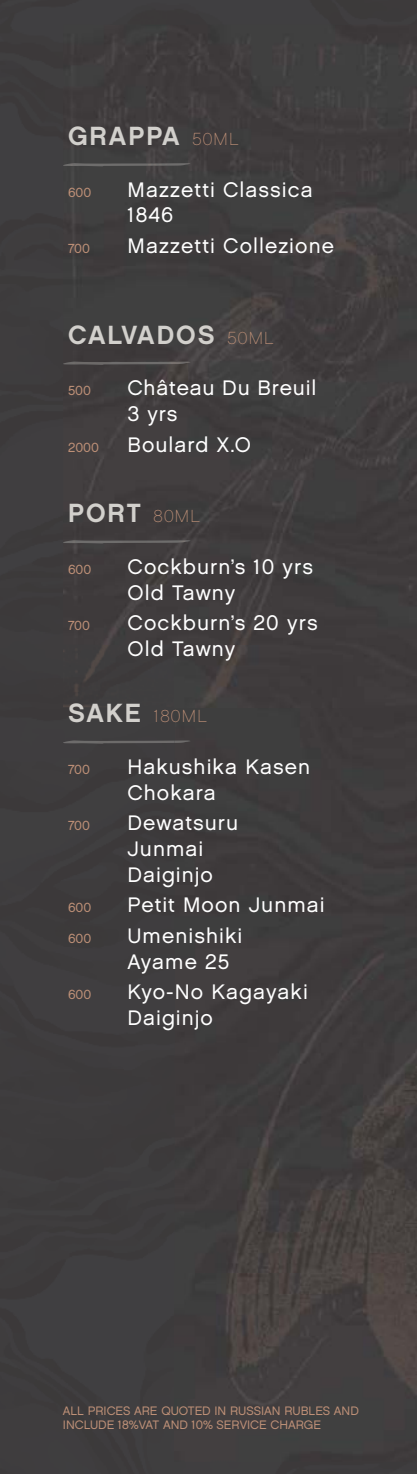
<style>
.page{position:relative;width:417px;height:1474px;background:#fff}
.page>*{position:absolute;margin:0;border:0;box-sizing:border-box;transform-origin:0 0}
.t1{font:26.25px "Chalet New York Nineteen Sixty";letter-spacing:.075em;color:#d2d0cc}
.t2{font:21px/25.7px "Chalet London Nineteen Sixty";letter-spacing:.05em;color:#fff}
.t3{font:17.5px "Chalet Paris Nineteen Sixty";letter-spacing:.075em;color:#be9077}
.t4{font:13.12px "Chalet London Nineteen Sixty";color:#be9077}
.t5{font:12.25px/14px "Chalet London Nineteen Sixty";color:#be9077}
.s1{font-family:"Chalet Paris Nineteen Sixty";font-size:17.5px;color:#be9077}
.s2{font-family:"Chalet New York Nineteen Sixty";font-size:26.25px;color:#d2d0cc}
</style>
<div class="page">
<div style="left:0;top:0;width:417px;height:1473px;background:#3e3d3e"></div>
<img style="left:175px;top:645px;width:242px;height:816px">
<div style="left:63px;top:25px;width:354px;height:620px;background:#403d3e"></div>
<div style="left:63px;top:645px;width:118px;height:62px;background:#3f3d3e"></div>
<img style="left:63px;top:163px;width:127px;height:3px">
<img style="left:63px;top:361px;width:127px;height:4px">
<img style="left:63px;top:540px;width:127px;height:3px">
<img style="left:63px;top:740px;width:127px;height:3px">
<p class="t1" style="left:68px;top:119px;width:172px">GRAPPA <span class="s1">50ML</span></p>
<p class="t4" style="left:68px;top:184px;width:25px">600</p>
<p class="t2" style="left:127px;top:176px;width:186px">Mazzetti Classica<br>1846</p>
<p class="t4" style="left:68px;top:240px;width:24px">700</p>
<p class="t2" style="left:127px;top:233px;width:208px">Mazzetti Collezione</p>
<p class="t1" style="left:68px;top:318px;width:207px">CALVADOS <span class="s1">50ML</span></p>
<p class="t4" style="left:68px;top:382px;width:24px">500</p>
<p class="t2" style="left:127px;top:375px;width:190px">Château Du Breuil<br>3 yrs</p>
<p class="t4" style="left:68px;top:439px;width:32px">2000</p>
<p class="t2" style="left:127px;top:431px;width:125px">Boulard X.O</p>
<p class="t1" style="left:68px;top:496px;width:133px">PORT <span class="s1">80ML</span></p>
<p class="t4" style="left:68px;top:561px;width:25px">600</p>
<p class="t2" style="left:127px;top:553px;width:187px">Cockburn’s 10 yrs<br>Old Tawny</p>
<p class="t4" style="left:68px;top:617px;width:24px">700</p>
<p class="t2" style="left:127px;top:610px;width:191px">Cockburn’s 20 yrs<br>Old Tawny</p>
<p class="t3" style="left:68px;top:706px;width:140px"><span class="s2">SAKE</span> 180ML</p>
<p class="t4" style="left:68px;top:761px;width:24px">700</p>
<p class="t2" style="left:127px;top:753px;width:184px">Hakushika Kasen<br>Chokara</p>
<p class="t4" style="left:68px;top:817px;width:24px">700</p>
<p class="t2" style="left:127px;top:810px;width:112px">Dewatsuru<br>Junmai<br>Daiginjo</p>
<p class="t4" style="left:68px;top:899px;width:25px">600</p>
<p class="t2" style="left:127px;top:892px;width:199px">Petit Moon Junmai</p>
<p class="t4" style="left:68px;top:930px;width:25px">600</p>
<p class="t2" style="left:127px;top:922px;width:116px">Umenishiki<br>Ayame 25</p>
<p class="t4" style="left:68px;top:986px;width:25px">600</p>
<p class="t2" style="left:127px;top:979px;width:182px">Kyo-No Kagayaki<br>Daiginjo</p>
<p class="t5" style="left:63px;top:1403px;width:297px">ALL PRICES ARE QUOTED IN RUSSIAN RUBLES AND<br>INCLUDE 18%VAT AND 10% SERVICE CHARGE</p>
</div>
